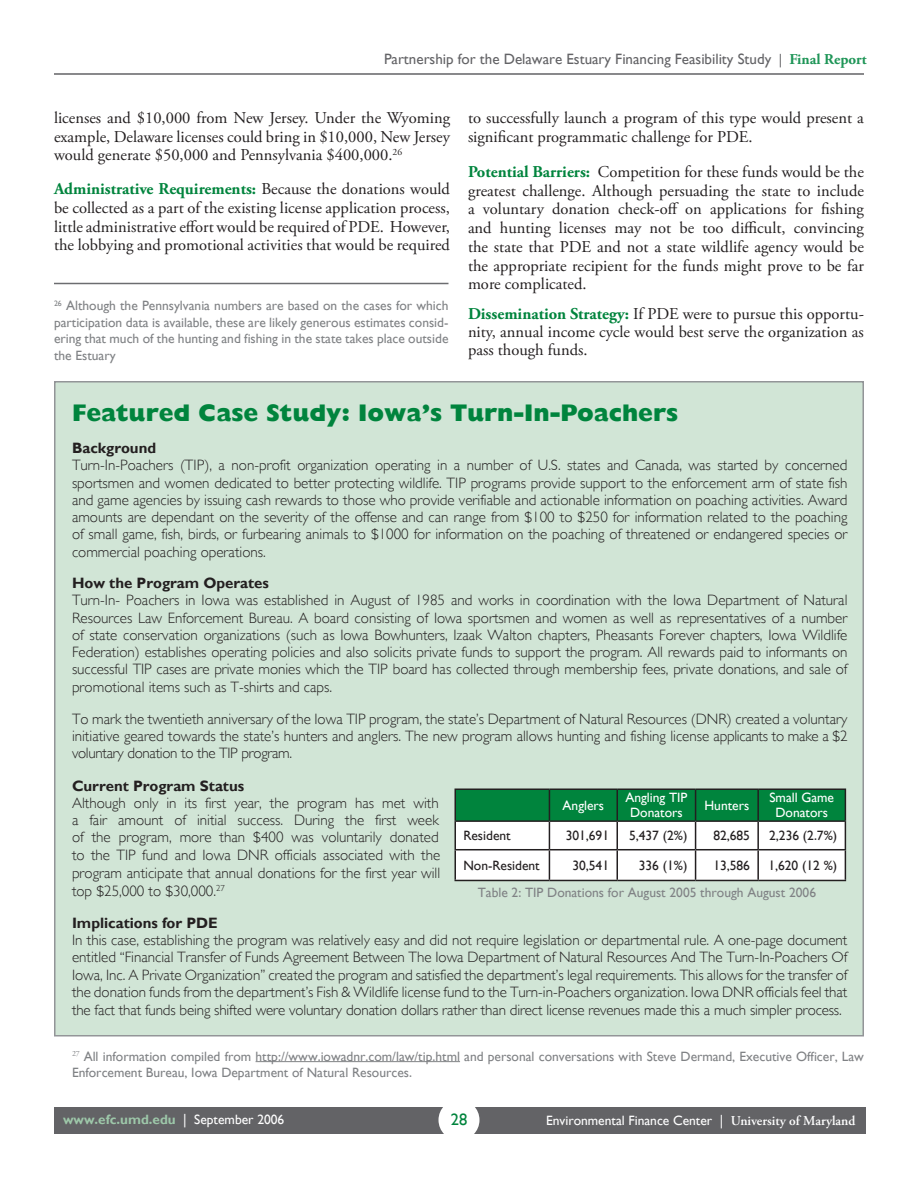
<style>
.page{position:relative;width:918px;height:1188px;background:#fff}
.page>*{position:absolute;margin:0;border:0;box-sizing:border-box;transform-origin:0 0}
.text_indented{font:800 24px "Gill Sans";color:#00843d}
.text{font:16.5px/18.8px "Adobe Garamond Pro";color:#231f20;text-align:justify}
.t1{font:16.5px "Gill Sans";color:#00843d}
.text_indented-2{font:300 15px/17.2px "Gill Sans";color:#231f20;text-align:justify}
.t2{font:15px "Gill Sans";color:#636366}
.text_bold{font:700 15px "Gill Sans";color:#231f20}
.descrpitions{font:13.5px/16.5px "Gill Sans";color:#808285;text-align:justify}
.text_indented-3{font:13.5px/16.5px "Gill Sans";color:#808285}
.descrpitions-2{font:13.5px/15px "Gill Sans";color:#fff;text-align:center}
.descrpitions-3{font:13.5px "Gill Sans";color:#231f20}
.text-2{font:13.5px "Gill Sans";color:#808285}
.t3{font:700 13.5px "Gill Sans";color:#9dc7a9}
.s1{font-size:13.5px}
.s2{font-family:"Adobe Garamond Pro";font-weight:700;color:#1e9557}
.s3{font-weight:700;color:#00843d}
.s4{font-weight:400;color:#fff}
.s5{font-family:"Adobe Garamond Pro";font-weight:600}
</style>
<div class="page">
<div style="left:55px;top:382px;width:808px;height:654px;background:#d1e5d6"></div>
<div style="left:54px;top:1107px;width:811px;height:27px;background:#636366"></div>
<div style="left:438px;top:1100px;width:42px;height:40px;background:#fff;border-radius:50%"></div>
<hr style="left:54px;top:73px;width:810px;height:2px;background:#636366">
<hr style="left:256px;top:1061px;width:204px;height:1px;background:#808285">
<hr style="left:54px;top:283px;width:394px;height:1px;background:#6c6d70">
<hr style="left:454px;top:822px;width:2px;height:27px;background:#231f20">
<svg style="left:456px;top:790px;width:390px;height:90px;background:#a4d1b9"></svg>
<hr style="left:454px;top:849px;width:95px;height:1px;background:#231f20">
<hr style="left:454px;top:850px;width:2px;height:30px;background:#231f20">
<hr style="left:549px;top:849px;width:68px;height:1px;background:#231f20">
<hr style="left:549px;top:850px;width:1px;height:30px;background:#231f20">
<hr style="left:617px;top:849px;width:79px;height:1px;background:#231f20">
<hr style="left:617px;top:850px;width:1px;height:30px;background:#231f20">
<hr style="left:696px;top:849px;width:62px;height:1px;background:#231f20">
<hr style="left:695px;top:850px;width:1px;height:30px;background:#231f20">
<hr style="left:758px;top:849px;width:88px;height:1px;background:#231f20">
<hr style="left:757px;top:850px;width:2px;height:30px;background:#231f20">
<hr style="left:845px;top:850px;width:1px;height:30px;background:#231f20">
<hr style="left:454px;top:880px;width:95px;height:1px;background:#231f20">
<hr style="left:549px;top:880px;width:68px;height:1px;background:#231f20">
<hr style="left:617px;top:880px;width:79px;height:1px;background:#231f20">
<hr style="left:696px;top:880px;width:62px;height:1px;background:#231f20">
<hr style="left:758px;top:880px;width:88px;height:1px;background:#231f20">
<hr style="left:454px;top:789px;width:95px;height:1px;background:#231f20">
<hr style="left:454px;top:790px;width:2px;height:30px;background:#231f20">
<hr style="left:549px;top:789px;width:68px;height:1px;background:#231f20">
<hr style="left:549px;top:790px;width:1px;height:30px;background:#231f20">
<hr style="left:617px;top:789px;width:79px;height:1px;background:#231f20">
<hr style="left:617px;top:790px;width:1px;height:30px;background:#231f20">
<hr style="left:696px;top:789px;width:62px;height:1px;background:#231f20">
<hr style="left:695px;top:790px;width:1px;height:30px;background:#231f20">
<hr style="left:758px;top:789px;width:88px;height:1px;background:#231f20">
<hr style="left:757px;top:790px;width:2px;height:30px;background:#231f20">
<hr style="left:845px;top:790px;width:1px;height:30px;background:#231f20">
<hr style="left:454px;top:820px;width:95px;height:2px;background:#231f20">
<hr style="left:549px;top:820px;width:68px;height:2px;background:#231f20">
<hr style="left:617px;top:820px;width:79px;height:2px;background:#231f20">
<hr style="left:696px;top:820px;width:62px;height:2px;background:#231f20">
<hr style="left:758px;top:820px;width:88px;height:2px;background:#231f20">
<p class="t2" style="left:384px;top:51px;width:484px">Partnership for the Delaware Estuary Financing Feasibility Study <span class="s1">|</span> <span class="s2">Final Report</span></p>
<p class="text" style="left:54px;top:109px;width:398px">licenses and $10,000 from New Jersey. Under the Wyoming example, Delaware licenses could bring in $10,000, New Jersey would generate $50,000 and Pennsylvania $400,000.<sup>26</sup></p>
<p class="text" style="left:54px;top:180px;width:398px"><span class="s3">Administrative Requirements:</span> Because the donations would be collected as a part of the existing license application process, little administrative effort would be required of PDE. However, the lobbying and promotional activities that would be required</p>
<p class="descrpitions" style="left:54px;top:297px;width:396px"><sup>26</sup> Although the Pennsylvania numbers are based on the cases for which participation data is available, these are likely generous estimates consid&shy;ering that much of the hunting and fishing in the state takes place outside the Estuary</p>
<p class="text" style="left:468px;top:109px;width:397px">to successfully launch a program of this type would present a significant programmatic challenge for PDE.</p>
<p class="text" style="left:468px;top:163px;width:398px"><span class="s3">Potential Barriers:</span> Competition for these funds would be the greatest challenge. Although persuading the state to include a voluntary donation check-off on applications for fishing and hunting licenses may not be too difficult, convincing the state that PDE and not a state wildlife agency would be the appropriate recipient for the funds might prove to be far more complicated.</p>
<p class="text" style="left:468px;top:306px;width:398px;line-height:18px"><span class="s3">Dissemination Strategy:</span> If PDE were to pursue this opportu&shy;nity, annual income cycle would best serve the organization as pass though funds.</p>
<p class="text_indented" style="left:72px;top:399px;width:608px">Featured Case Study: Iowa’s Turn-In-Poachers</p>
<p class="text_bold" style="left:72px;top:439px;width:86px">Background</p>
<p class="text_indented-2" style="left:72px;top:457px;width:777px">Turn-In-Poachers (TIP), a non-profit organization operating in a number of U.S. states and Canada, was started by concerned sportsmen and women dedicated to better protecting wildlife. TIP programs provide support to the enforcement arm of state fish and game agencies by issuing cash rewards to those who provide verifiable and actionable information on poaching activities. Award amounts are dependant on the severity of the offense and can range from $100 to $250 for information related to the poaching of small game, fish, birds, or furbearing animals to $1000 for information on the poaching of threatened or endangered species or commercial poaching operations.</p>
<p class="text_bold" style="left:72px;top:574px;width:199px">How the Program Operates</p>
<p class="text_indented-2" style="left:72px;top:592px;width:777px">Turn-In- Poachers in Iowa was established in August of 1985 and works in coordination with the Iowa Department of Natural Resources Law Enforcement Bureau. A board consisting of Iowa sportsmen and women as well as representatives of a number of state conservation organizations (such as Iowa Bowhunters, Izaak Walton chapters, Pheasants Forever chapters, Iowa Wildlife Federation) establishes operating policies and also solicits private funds to support the program. All rewards paid to informants on successful TIP cases are private monies which the TIP board has collected through membership fees, private donations, and sale of promotional items such as T-shirts and caps.</p>
<p class="text_indented-2" style="left:72px;top:710px;width:777px">To mark the twentieth anniversary of the Iowa TIP program, the state’s Department of Natural Resources (DNR) created a voluntary initiative geared towards the state’s hunters and anglers. The new program allows hunting and fishing license applicants to make a $2 voluntary donation to the TIP program.</p>
<p class="text_bold" style="left:72px;top:777px;width:174px">Current Program Status</p>
<p class="text_indented-2" style="left:72px;top:794px;width:370px">Although only in its first year, the program has met with a fair amount of initial success. During the first week of the program, more than $400 was voluntarily donated to the TIP fund and Iowa DNR officials associated with the program anticipate that annual donations for the first year will top $25,000 to $30,000.<sup>27</sup></p>
<p class="text_bold" style="left:72px;top:914px;width:147px">Implications for PDE</p>
<p class="text_indented-2" style="left:72px;top:932px;width:777px">In this case, establishing the program was relatively easy and did not require legislation or departmental rule. A one-page document entitled “Financial Transfer of Funds Agreement Between The Iowa Department of Natural Resources And The Turn-In-Poachers Of Iowa, Inc. A Private Organization” created the program and satisfied the department’s legal requirements. This allows for the transfer of the donation funds from the department’s Fish &amp; Wildlife license fund to the Turn-in-Poachers organization. Iowa DNR officials feel that the fact that funds being shifted were voluntary donation dollars rather than direct license revenues made this a much simpler process.</p>
<p class="descrpitions-2" style="left:563px;top:798px;width:43px">Anglers</p>
<p class="descrpitions-2" style="left:625px;top:790px;width:64px">Angling TIP<br>Donators</p>
<p class="descrpitions-2" style="left:704px;top:798px;width:46px">Hunters</p>
<p class="descrpitions-2" style="left:769px;top:790px;width:66px">Small Game<br>Donators</p>
<p class="descrpitions-3" style="left:463px;top:828px;width:49px">Resident</p>
<p class="descrpitions-3" style="left:566px;top:828px;width:45px">301,691</p>
<p class="descrpitions-3" style="left:629px;top:828px;width:18px">5,437</p>
<p class="descrpitions-3" style="left:663px;top:828px;width:26px">(2%)</p>
<p class="descrpitions-3" style="left:713px;top:828px;width:31px">82,685</p>
<p class="descrpitions-3" style="left:769px;top:828px;width:70px">2,236 (2.7%)</p>
<p class="descrpitions-3" style="left:463px;top:857px;width:78px">Non-Resident</p>
<p class="descrpitions-3" style="left:572px;top:857px;width:38px">30,54 1</p>
<p class="descrpitions-3" style="left:639px;top:857px;width:50px">336 (1%)</p>
<p class="descrpitions-3" style="left:713px;top:857px;width:38px">13,586</p>
<p class="descrpitions-3" style="left:768px;top:857px;width:70px">1,620 (12 %)</p>
<p class="text-2" style="left:478px;top:884px;width:340px">Table 2: TIP Donations for August 2005 through August 2006</p>
<p class="text_indented-3" style="left:72px;top:1048px;width:793px"><sup>27</sup> All information compiled from http://www.iowadnr.com/law/tip.html and personal conversations with Steve Dermand, Executive Officer, Law<br>Enforcement Bureau, Iowa Department of Natural Resources.</p>
<p class="t3" style="left:63px;top:1111px;width:223px">www.efc.umd.edu <span class="s4">| September 2006</span></p>
<p class="t1" style="left:451px;top:1110px;width:17px">28</p>
<p class="descrpitions-2" style="left:546px;top:1113px;width:311px">Environmental Finance Center | <span class="s5">University of Maryland</span></p>
</div>
